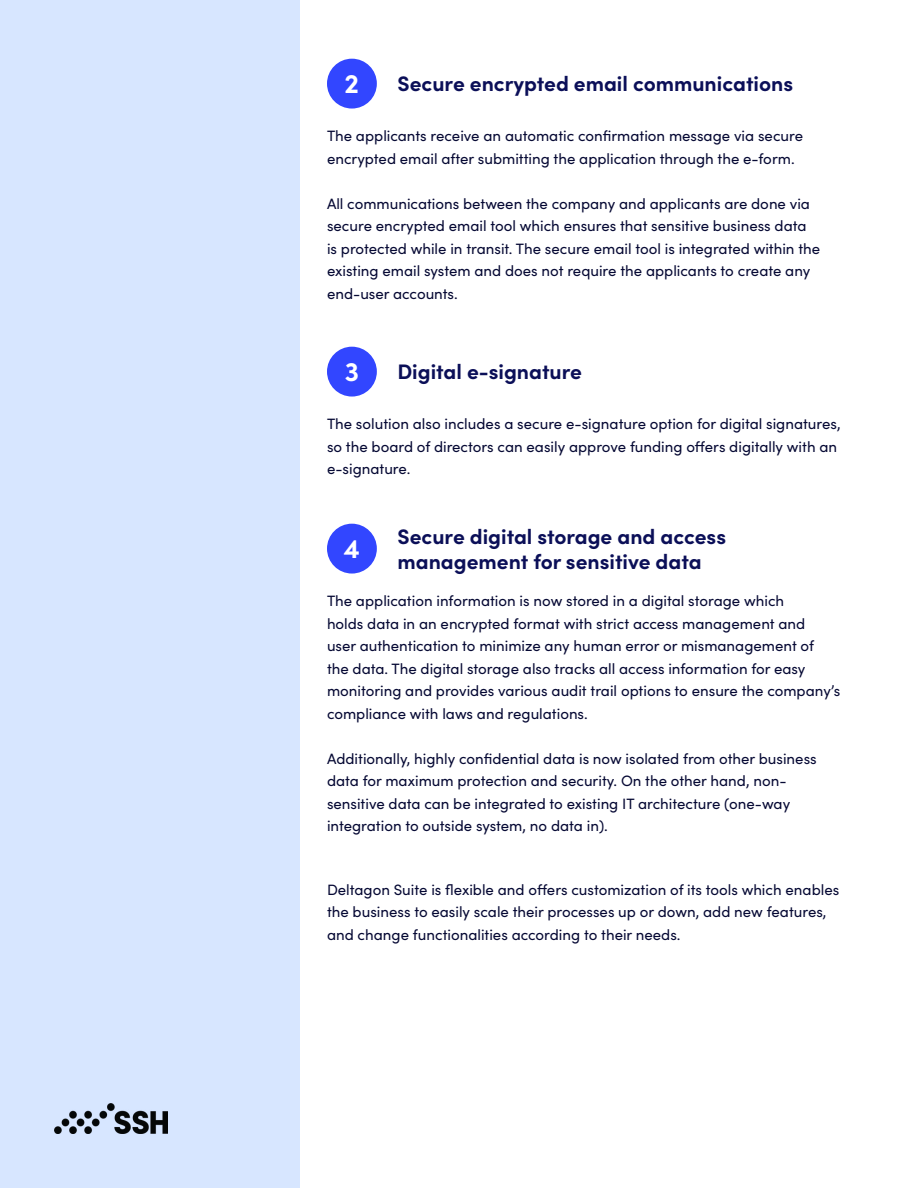
<style>
.page{position:relative;width:918px;height:1188px;background:#fff}
.page>*{position:absolute;margin:0;border:0;box-sizing:border-box;transform-origin:0 0}
.t1{font:700 27px "Sofia Pro";color:#fff}
.t2{font:700 21px/25.2px "Sofia Pro";color:#0b0f58}
.t3{font:15px/22.5px "Sofia Pro";color:#060934}
</style>
<div class="page">
<div style="left:0;top:0;width:300px;height:1188px;background:#d7e6ff"></div>
<img style="left:54px;top:1104px;width:113px;height:30px">
<div style="left:327px;top:59px;width:50px;height:50px;background:#3246ff;border-radius:50%"></div>
<div style="left:327px;top:347px;width:50px;height:50px;background:#3246ff;border-radius:50%"></div>
<div style="left:327px;top:524px;width:50px;height:50px;background:#3246ff;border-radius:50%"></div>
<h1 class="t1" style="left:345px;top:63px;width:16px">2</h1>
<h2 class="t2" style="left:398px;top:70px;width:397px">Secure encrypted email communications</h2>
<p class="t3" style="left:327px;top:124px;width:478px">The applicants receive an automatic confirmation message via secure encrypted email after submitting the application through the e-form.</p>
<p class="t3" style="left:327px;top:192px;width:495px">All communications between the company and applicants are done via secure encrypted email tool which ensures that sensitive business data is protected while in transit. The secure email tool is integrated within the existing email system and does not require the applicants to create any end-user accounts.</p>
<h1 class="t1" style="left:345px;top:351px;width:16px">3</h1>
<h2 class="t2" style="left:398px;top:358px;width:186px">Digital e-signature</h2>
<p class="t3" style="left:327px;top:412px;width:515px">The solution also includes a secure e-signature option for digital signatures, so the board of directors can easily approve funding offers digitally with an e-signature.</p>
<h2 class="t2" style="left:398px;top:522px;width:330px">Secure digital storage and access management for sensitive data</h2>
<p class="t3" style="left:327px;top:589px;width:515px">The application information is now stored in a digital storage which<br>holds data in an encrypted format with strict access management and<br>user authentication to minimize any human error or mismanagement of<br>the data. The digital storage also tracks all access information for easy monitoring and provides various audit trail options to ensure the company’s compliance with laws and regulations.</p>
<p class="t3" style="left:327px;top:747px;width:491px">Additionally, highly confidential data is now isolated from other business data for maximum protection and security. On the other hand, non&shy;sensitive data can be integrated to existing IT architecture (one-way integration to outside system, no data in).</p>
<h1 class="t1" style="left:344px;top:528px;width:18px">4</h1>
<p class="t3" style="left:327px;top:877px;width:514px">Deltagon Suite is flexible and offers customization of its tools which enables the business to easily scale their processes up or down, add new features, and change functionalities according to their needs.</p>
</div>
